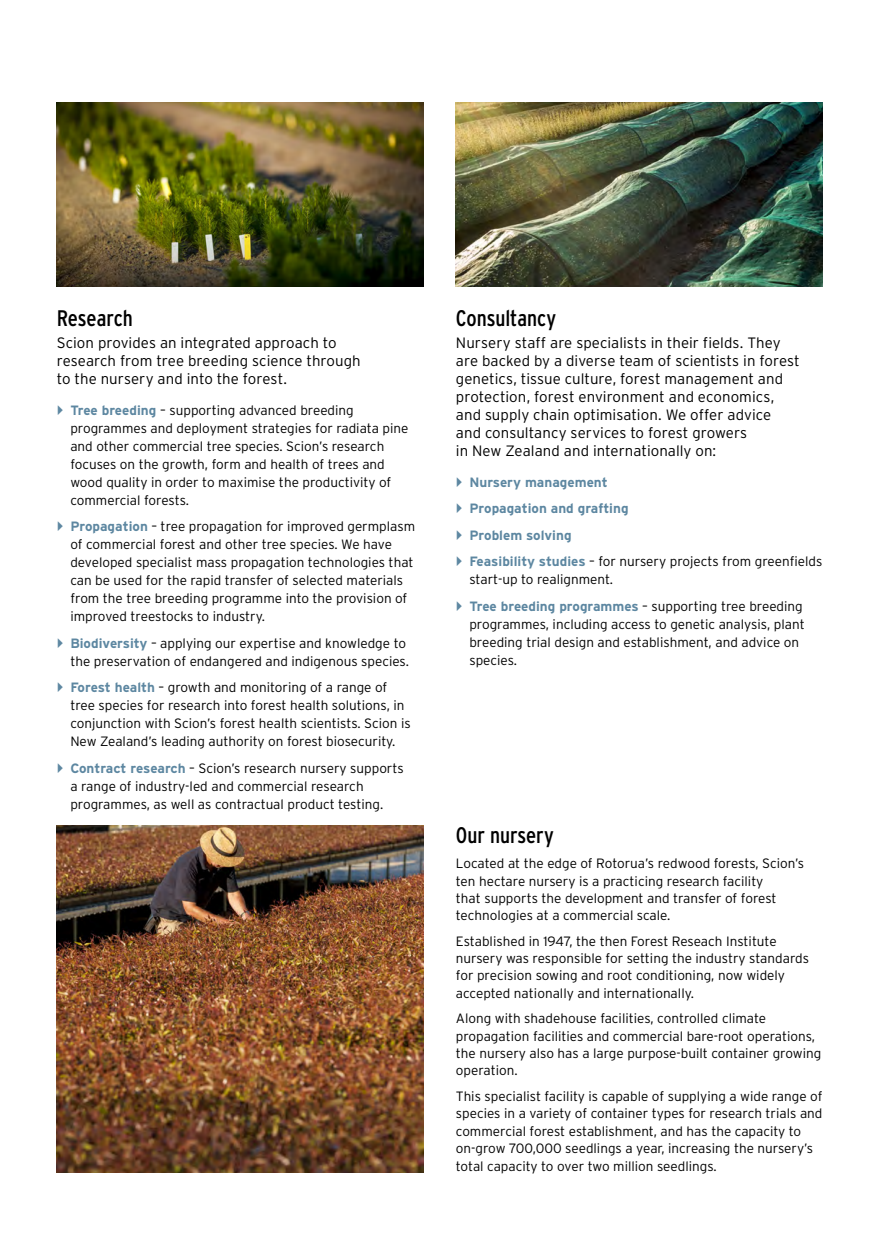
<style>
.page{position:relative;width:886px;height:1256px;background:#fff}
.page>*{position:absolute;margin:0;border:0;box-sizing:border-box;transform-origin:0 0}
.t1{font:condensed 22.5px "Interstate";letter-spacing:-.005em;color:#000}
.t2{font:300 15px/18px "Interstate";letter-spacing:.005em;color:#000}
.t3{font:300 13.5px/18px "Interstate";color:#000}
.t4{font:700 13.5px/26.5px "Interstate";color:#5d87a1}
.s1{font-weight:700;color:#5d87a1}
.s2{font-weight:300;color:#000}
</style>
<div class="page">
<img style="left:57px;top:103px;width:367px;height:183px">
<img style="left:455px;top:103px;width:367px;height:183px">
<img style="left:57px;top:825px;width:367px;height:347px">
<h1 class="t1" style="left:57px;top:305px;width:78px">Research</h1>
<p class="t2" style="left:57px;top:333px;width:305px">Scion provides an integrated approach to research from tree breeding science through to the nursery and into the forest.</p>
<p class="t3" style="left:70px;top:401px;width:339px"><span class="s1">Tree breeding</span> – supporting advanced breeding programmes and deployment strategies for radiata pine and other commercial tree species. Scion’s research focuses on the growth, form and health of trees and wood quality in order to maximise the productivity of commercial forests.</p>
<p class="t3" style="left:70px;top:517px;width:346px"><span class="s1">Propagation</span> – tree propagation for improved germplasm of commercial forest and other tree species. We have developed specialist mass propagation technologies that can be used for the rapid transfer of selected materials from the tree breeding programme into the provision of improved treestocks to industry.</p>
<p class="t3" style="left:70px;top:633px;width:340px"><span class="s1">Biodiversity</span> – applying our expertise and knowledge to the preservation of endangered and indigenous species.</p>
<p class="t3" style="left:70px;top:678px;width:342px"><span class="s1">Forest health</span> – growth and monitoring of a range of tree species for research into forest health solutions, in conjunction with Scion’s forest health scientists. Scion is New Zealand’s leading authority on forest biosecurity.</p>
<p class="t3" style="left:70px;top:758px;width:335px"><span class="s1">Contract research</span> – Scion’s research nursery supports a range of industry-led and commercial research programmes, as well as contractual product testing.</p>
<h1 class="t1" style="left:455px;top:305px;width:102px">Consultancy</h1>
<p class="t2" style="left:455px;top:333px;width:345px">Nursery staff are specialists in their fields. They are backed by a diverse team of scientists in forest genetics, tissue culture, forest management and protection, forest environment and economics, and supply chain optimisation. We offer advice and consultancy services to forest growers<br>in New Zealand and internationally on:</p>
<p class="t4" style="left:469px;top:468px;width:354px">Nursery management<br>Propagation and grafting<br>Problem solving<br>Feasibility studies <span class="s2">– for nursery projects from greenfields</span></p>
<p class="t3" style="left:469px;top:566px;width:335px;line-height:26.5px">start-up to realignment.<br><span class="s1">Tree breeding programmes</span> – supporting tree breeding</p>
<p class="t3" style="left:469px;top:615px;width:336px">programmes, including access to genetic analysis, plant breeding trial design and establishment, and advice on species.</p>
<h1 class="t1" style="left:455px;top:822px;width:100px">Our nursery</h1>
<p class="t3" style="left:455px;top:854px;width:350px;line-height:17.2px">Located at the edge of Rotorua’s redwood forests, Scion’s ten hectare nursery is a practicing research facility<br>that supports the development and transfer of forest technologies at a commercial scale.</p>
<p class="t3" style="left:455px;top:932px;width:354px;line-height:17.2px">Established in 1947, the then Forest Reseach Institute nursery was responsible for setting the industry standards for precision sowing and root conditioning, now widely accepted nationally and internationally.</p>
<p class="t3" style="left:455px;top:1009px;width:367px;line-height:17.2px">Along with shadehouse facilities, controlled climate propagation facilities and commercial bare-root operations, the nursery also has a large purpose-built container growing operation.</p>
<p class="t3" style="left:455px;top:1087px;width:368px;line-height:17.4px">This specialist facility is capable of supplying a wide range of species in a variety of container types for research trials and commercial forest establishment, and has the capacity to on-grow 700,000 seedlings a year, increasing the nursery’s total capacity to over two million seedlings.</p>
</div>
